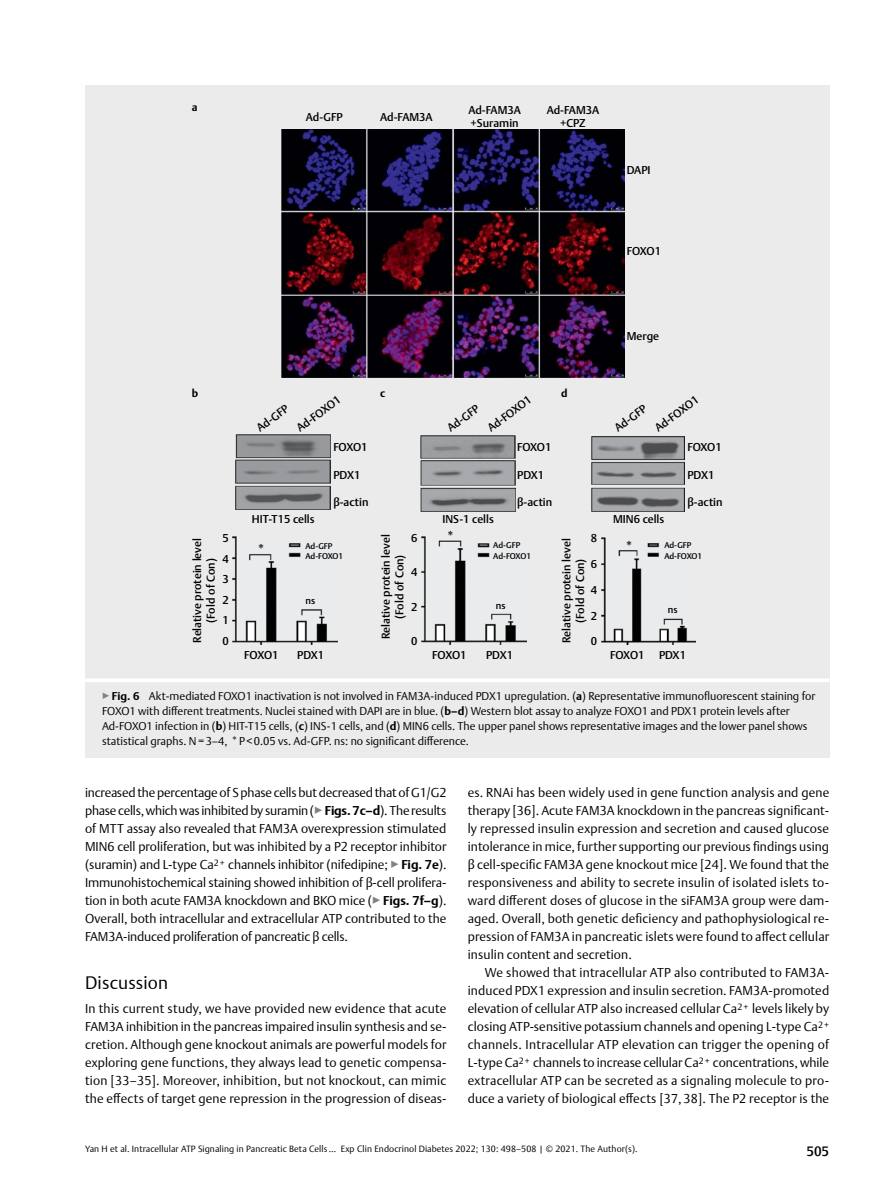
<style>
.page{position:relative;width:893px;height:1191px;background:#fff}
.page>*{position:absolute;margin:0;border:0;box-sizing:border-box;transform-origin:0 0}
.t1{font:300 18px "Thieme Argo 2011";letter-spacing:.01em;color:#000}
.t2{font:500 14.25px "Thieme Argo 2011";color:#000}
.t3{font:500 13.5px "Thieme Argo 2011";color:#000}
.t4{font:300 12.75px/18px "Thieme Argo 2011";letter-spacing:.01em;color:#000;text-align:justify}
.t5{font:300 11.25px/15px "Thieme Argo 2011";color:#000}
.t6{font:500 11.25px/13.5px "Thieme Argo 2011";letter-spacing:-.005em;color:#000}
.t7{font:700 10.8px "Thieme Argo 2011";color:#000}
.t8{font:500 9.75px "Thieme Argo 2011";color:#000}
.t9{font:300 9px "Thieme Argo 2011";letter-spacing:.01em;color:#000}
.t10{font:500 8.25px/10.4px "Thieme Argo 2011";letter-spacing:-.01em;color:#000}
.s1{color:#808285}
.s2{font-weight:700}
</style>
<div class="page">
<div style="left:85px;top:85px;width:744px;height:593px;background:#ebebec"></div>
<img style="left:282px;top:129px;width:342px;height:248px">
<img style="left:236px;top:434px;width:95px;height:75px">
<img style="left:421px;top:435px;width:94px;height:77px">
<img style="left:591px;top:436px;width:93px;height:75px">
<img style="left:422px;top:537px;width:104px;height:108px">
<img style="left:601px;top:537px;width:95px;height:107px">
<img style="left:233px;top:536px;width:104px;height:108px">
<div style="left:85px;top:678px;width:744px;height:80px;background:#ebebec"></div>
<hr style="left:85px;top:678px;width:744px;height:4px;background:#fff">
<p class="t7" style="left:192px;top:100px;width:7px">a</p>
<p class="t6" style="left:306px;top:110px;width:38px">Ad-GFP</p>
<p class="t6" style="left:380px;top:110px;width:54px">Ad-FAM3A</p>
<p class="t6" style="left:468px;top:103px;width:54px">Ad-FAM3A +Suramin</p>
<p class="t6" style="left:547px;top:103px;width:54px;text-align:center">Ad-FAM3A +CPZ</p>
<p class="t6" style="left:627px;top:162px;width:25px">DAPI</p>
<p class="t6" style="left:627px;top:244px;width:36px">FOXO1</p>
<p class="t6" style="left:627px;top:329px;width:34px">Merge</p>
<p class="t7" style="left:192px;top:385px;width:8px">b</p>
<p class="t7" style="left:380px;top:385px;width:7px">c</p>
<p class="t7" style="left:561px;top:385px;width:8px">d</p>
<p class="t6" style="left:276px;top:400px;width:53px;line-height:24.2px;text-indent:-32px;rotate:-37deg">Ad-GFP<br>Ad-FOXO1</p>
<p class="t6" style="left:467px;top:400px;width:53px;line-height:24.2px;text-indent:-32px;rotate:-37deg">Ad-GFP<br>Ad-FOXO1</p>
<p class="t6" style="left:634px;top:400px;width:53px;line-height:24.2px;text-indent:-32px;rotate:-37deg">Ad-GFP<br>Ad-FOXO1</p>
<p class="t6" style="left:333px;top:440px;width:36px">FOXO1</p>
<p class="t6" style="left:333px;top:468px;width:28px">PDX1</p>
<p class="t6" style="left:333px;top:495px;width:37px">β-actin</p>
<p class="t6" style="left:517px;top:440px;width:36px">FOXO1</p>
<p class="t6" style="left:517px;top:468px;width:28px">PDX1</p>
<p class="t6" style="left:517px;top:495px;width:37px">β-actin</p>
<p class="t6" style="left:687px;top:440px;width:36px">FOXO1</p>
<p class="t6" style="left:687px;top:468px;width:28px">PDX1</p>
<p class="t6" style="left:687px;top:495px;width:37px">β-actin</p>
<p class="t6" style="left:252px;top:512px;width:64px">HIT-T15 cells</p>
<p class="t6" style="left:442px;top:512px;width:53px">INS-1 cells</p>
<p class="t6" style="left:613px;top:512px;width:53px">MIN6 cells</p>
<p class="t6" style="left:222px;top:531px;width:8px">5</p>
<p class="t6" style="left:190px;top:643px;width:106px;text-align:center;rotate:-90deg">Relative protein level (Fold of Con)</p>
<p class="t6" style="left:222px;top:548px;width:8px;line-height:20.4px">4<br>3</p>
<p class="t6" style="left:222px;top:589px;width:8px;line-height:20.4px;text-align:justify">2<br>1<br>0</p>
<p class="t2" style="left:257px;top:540px;width:10px">*</p>
<p class="t10" style="left:305px;top:541px;width:39px">Ad-GFP<br>Ad-FOXO1</p>
<p class="t8" style="left:305px;top:594px;width:11px">ns</p>
<p class="t2" style="left:446px;top:527px;width:10px">*</p>
<p class="t6" style="left:411px;top:531px;width:8px">6</p>
<p class="t6" style="left:379px;top:639px;width:106px;text-align:center;rotate:-90deg">Relative protein level (Fold of Con)</p>
<p class="t10" style="left:493px;top:540px;width:39px">Ad-GFP<br>Ad-FOXO1</p>
<p class="t6" style="left:411px;top:565px;width:8px">4</p>
<p class="t6" style="left:411px;top:600px;width:8px">2</p>
<p class="t6" style="left:411px;top:634px;width:8px">0</p>
<p class="t8" style="left:496px;top:599px;width:11px">ns</p>
<p class="t6" style="left:591px;top:531px;width:8px">8</p>
<p class="t6" style="left:591px;top:557px;width:8px">6</p>
<p class="t6" style="left:591px;top:583px;width:8px">4</p>
<p class="t6" style="left:591px;top:608px;width:8px">2</p>
<p class="t6" style="left:591px;top:634px;width:8px">0</p>
<p class="t6" style="left:560px;top:643px;width:106px;text-align:center;rotate:-90deg">Relative protein level (Fold of Con)</p>
<p class="t10" style="left:664px;top:540px;width:39px">Ad-GFP<br>Ad-FOXO1</p>
<p class="t2" style="left:625px;top:537px;width:10px">*</p>
<p class="t8" style="left:668px;top:603px;width:11px">ns</p>
<p class="t6" style="left:244px;top:647px;width:36px">FOXO1</p>
<p class="t6" style="left:297px;top:647px;width:28px">PDX1</p>
<p class="t6" style="left:432px;top:647px;width:36px">FOXO1</p>
<p class="t6" style="left:486px;top:647px;width:28px">PDX1</p>
<p class="t6" style="left:610px;top:647px;width:36px">FOXO1</p>
<p class="t6" style="left:659px;top:647px;width:28px">PDX1</p>
<p class="t5" style="left:102px;top:688px;width:715px"><span class="s1">▶</span><span class="s2">Fig. 6</span> Akt-mediated FOXO1 inactivation is not involved in FAM3A-induced PDX1 upregulation. (<span class="s2">a</span>) Representative immunofluorescent staining for FOXO1 with different treatments. Nuclei stained with DAPI are in blue. (<span class="s2">b–d</span>) Western blot assay to analyze FOXO1 and PDX1 protein levels after Ad-FOXO1 infection in (<span class="s2">b</span>) HIT-T15 cells, (<span class="s2">c</span>) INS-1 cells, and (<span class="s2">d</span>) MIN6 cells. The upper panel shows representative images and the lower panel shows statistical graphs. N=3–4, *P&lt;0.05 vs. Ad-GFP. ns: no significant difference.</p>
<p class="t4" style="left:85px;top:783px;width:363px">increased the percentage of S phase cells but decreased that of G1/G2 phase cells, which was inhibited by suramin (<span class="s1">▶</span><span class="s2">Figs. 7c–d</span>). The results of MTT assay also revealed that FAM3A overexpression stimulated MIN6 cell proliferation, but was inhibited by a P2 receptor inhibitor (suramin) and L-type Ca<sup>2+</sup> channels inhibitor (nifedipine; <span class="s1">▶</span><span class="s2">Fig. 7e</span>).<br>Immunohistochemical staining showed inhibition of β-cell prolifera&shy;tion in both acute FAM3A knockdown and BKO mice (<span class="s1">▶</span><span class="s2">Figs. 7f–g</span>).<br>Overall, both intracellular and extracellular ATP contributed to the FAM3A-induced proliferation of pancreatic β cells.</p>
<h1 class="t1" style="left:85px;top:971px;width:85px">Discussion</h1>
<p class="t4" style="left:85px;top:999px;width:363px">In this current study, we have provided new evidence that acute FAM3A inhibition in the pancreas impaired insulin synthesis and se&shy;cretion. Although gene knockout animals are powerful models for exploring gene functions, they always lead to genetic compensa&shy;tion [33–35]. Moreover, inhibition, but not knockout, can mimic the effects of target gene repression in the progression of diseas-</p>
<p class="t4" style="left:468px;top:783px;width:363px">es. RNAi has been widely used in gene function analysis and gene therapy [36]. Acute FAM3A knockdown in the pancreas significant&shy;ly repressed insulin expression and secretion and caused glucose intolerance in mice, further supporting our previous findings using β cell-specific FAM3A gene knockout mice [24]. We found that the responsiveness and ability to secrete insulin of isolated islets to&shy;ward different doses of glucose in the siFAM3A group were dam&shy;aged. Overall, both genetic deficiency and pathophysiological re&shy;pression of FAM3A in pancreatic islets were found to affect cellular insulin content and secretion.</p>
<p class="t4" style="left:468px;top:963px;width:363px;text-indent:17px">We showed that intracellular ATP also contributed to FAM3A&shy;induced PDX1 expression and insulin secretion. FAM3A-promoted elevation of cellular ATP also increased cellular Ca<sup>2</sup> <sup>+</sup> levels likely by closing ATP-sensitive potassium channels and opening L-type Ca<sup>2+ </sup>channels. Intracellular ATP elevation can trigger the opening of L-type Ca<sup>2+</sup> channels to increase cellular Ca<sup>2+</sup> concentrations, while extracellular ATP can be secreted as a signaling molecule to pro&shy;duce a variety of biological effects [37, 38]. The P2 receptor is the</p>
<p class="t9" style="left:85px;top:1143px;width:554px">Yan H et al. Intracellular ATP Signaling in Pancreatic Beta Cells … Exp Clin Endocrinol Diabetes 2022; 130: 498–508 | © 2021. The Author(s).</p>
<p class="t3" style="left:806px;top:1142px;width:24px">505</p>
</div>
